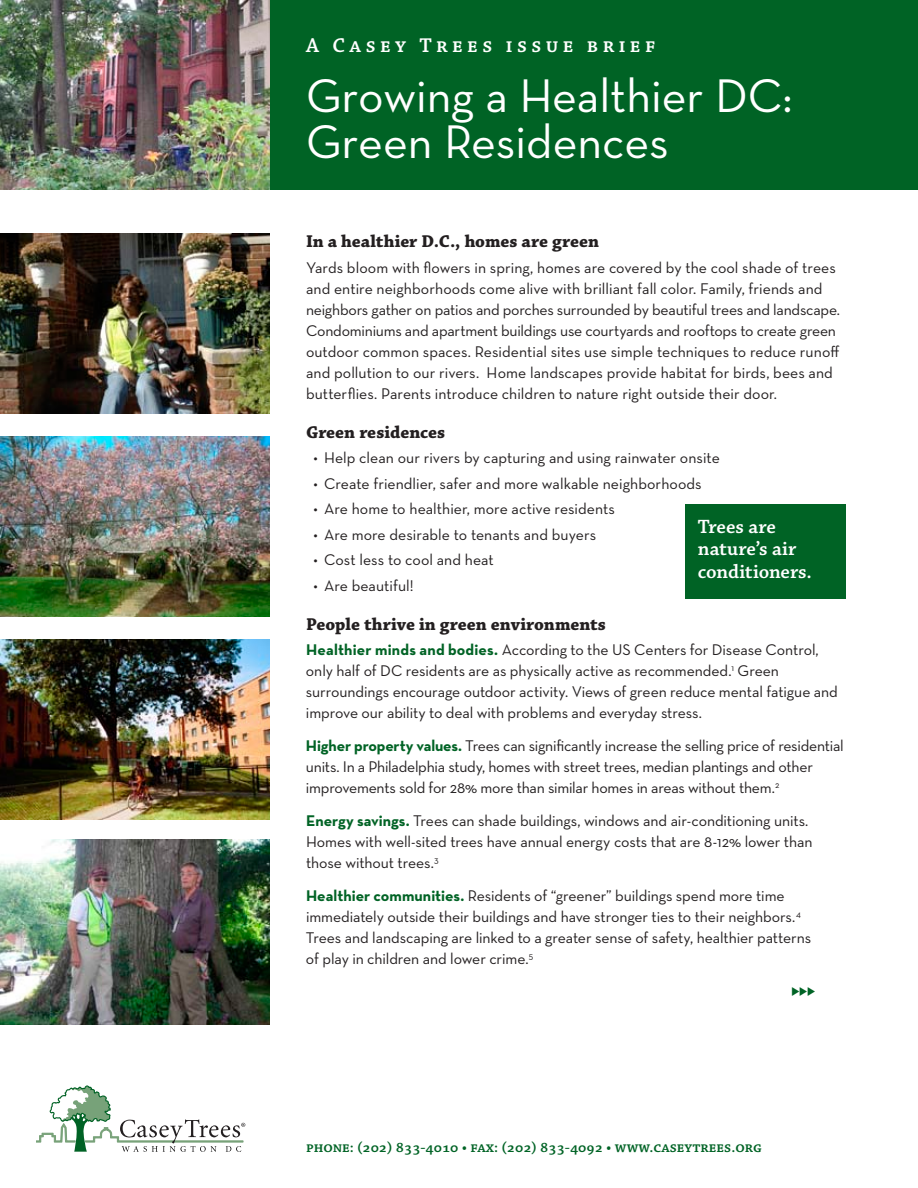
<style>
.page{position:relative;width:918px;height:1188px;background:#fff}
.page>*{position:absolute;margin:0;border:0;box-sizing:border-box;transform-origin:0 0}
.t1{font:48px/46.5px "Neutra Text";color:#fff}
.t2{font:600 21px "Chaparral Pro";letter-spacing:.25em;color:#fff}
.t3{font:600 20.25px/22.5px "Chaparral Pro";letter-spacing:-.005em;color:#fff}
.t4{font:700 18px "Chaparral Pro";letter-spacing:-.005em;color:#231f20}
.t5{font:15.75px/21px "Neutra Text";letter-spacing:-.005em;color:#231f20}
.t6{font:600 15px "Chaparral Pro";color:#006325}
.s1{font-weight:700;color:#006325}
</style>
<div class="page">
<svg style="left:36px;top:1085px;width:209px;height:67px"></svg>
<img style="left:0;top:840px;width:270px;height:184px">
<div style="left:266px;top:0;width:652px;height:190px;background:#006325"></div>
<img style="left:0;top:436px;width:270px;height:180px">
<img style="left:0;top:0;width:270px;height:190px">
<img style="left:0;top:234px;width:270px;height:180px">
<div style="left:685px;top:504px;width:161px;height:94px;background:#006325"></div>
<img style="left:0;top:639px;width:270px;height:180px">
<p class="t2" style="left:306px;top:33px;width:351px">A Casey Trees issue brief</p>
<p class="t1" style="left:306px;top:71px;width:488px">Growing a Healthier DC:<br>Green Residences</p>
<p class="t4" style="left:306px;top:231px;width:295px">In a healthier D.C., homes are green</p>
<p class="t5" style="left:306px;top:257px;width:536px">Yards bloom with flowers in spring, homes are covered by the cool shade of trees and entire neighborhoods come alive with brilliant fall color. Family, friends and neighbors gather on patios and porches surrounded by beautiful trees and landscape.<br>Condominiums and apartment buildings use courtyards and rooftops to create green outdoor common spaces. Residential sites use simple techniques to reduce runoff and pollution to our rivers. Home landscapes provide habitat for birds, bees and butterflies. Parents introduce children to nature right outside their door.</p>
<p class="t4" style="left:306px;top:421px;width:141px">Green residences</p>
<p class="t5" style="left:314px;top:447px;width:408px">• Help clean our rivers by capturing and using rainwater onsite</p>
<p class="t5" style="left:314px;top:473px;width:390px">• Create friendlier, safer and more walkable neighborhoods</p>
<p class="t5" style="left:314px;top:498px;width:303px">• Are home to healthier, more active residents</p>
<p class="t5" style="left:314px;top:524px;width:284px">• Are more desirable to tenants and buyers</p>
<p class="t5" style="left:314px;top:549px;width:182px">• Cost less to cool and heat</p>
<p class="t5" style="left:314px;top:575px;width:102px">• Are beautiful!</p>
<p class="t4" style="left:306px;top:613px;width:302px">People thrive in green environments</p>
<p class="t5" style="left:306px;top:639px;width:533px"><span class="s1">Healthier minds and bodies.</span> According to the US Centers for Disease Control, only half of DC residents are as physically active as recommended.<sup>1</sup> Green surroundings encourage outdoor activity. Views of green reduce mental fatigue and improve our ability to deal with problems and everyday stress.</p>
<p class="t5" style="left:306px;top:735px;width:539px"><span class="s1">Higher property values.</span> Trees can significantly increase the selling price of residential units. In a Philadelphia study, homes with street trees, median plantings and other improvements sold for 28% more than similar homes in areas without them.<sup>2</sup></p>
<p class="t5" style="left:306px;top:810px;width:508px"><span class="s1">Energy savings.</span> Trees can shade buildings, windows and air-conditioning units.<br>Homes with well-sited trees have annual energy costs that are 8-12% lower than those without trees.<sup>3</sup></p>
<p class="t5" style="left:306px;top:885px;width:507px"><span class="s1">Healthier communities.</span> Residents of “greener” buildings spend more time immediately outside their buildings and have stronger ties to their neighbors.<sup>4<br></sup>Trees and landscaping are linked to a greater sense of safety, healthier patterns of play in children and lower crime.<sup>5</sup></p>
<p class="t3" style="left:698px;top:516px;width:116px">Trees are nature’s air conditioners.</p>
<p class="t6" style="left:306px;top:1139px;width:457px">phone: (202) 833-4010 • fax: (202) 833-4092 • www.caseytrees.org</p>
</div>
